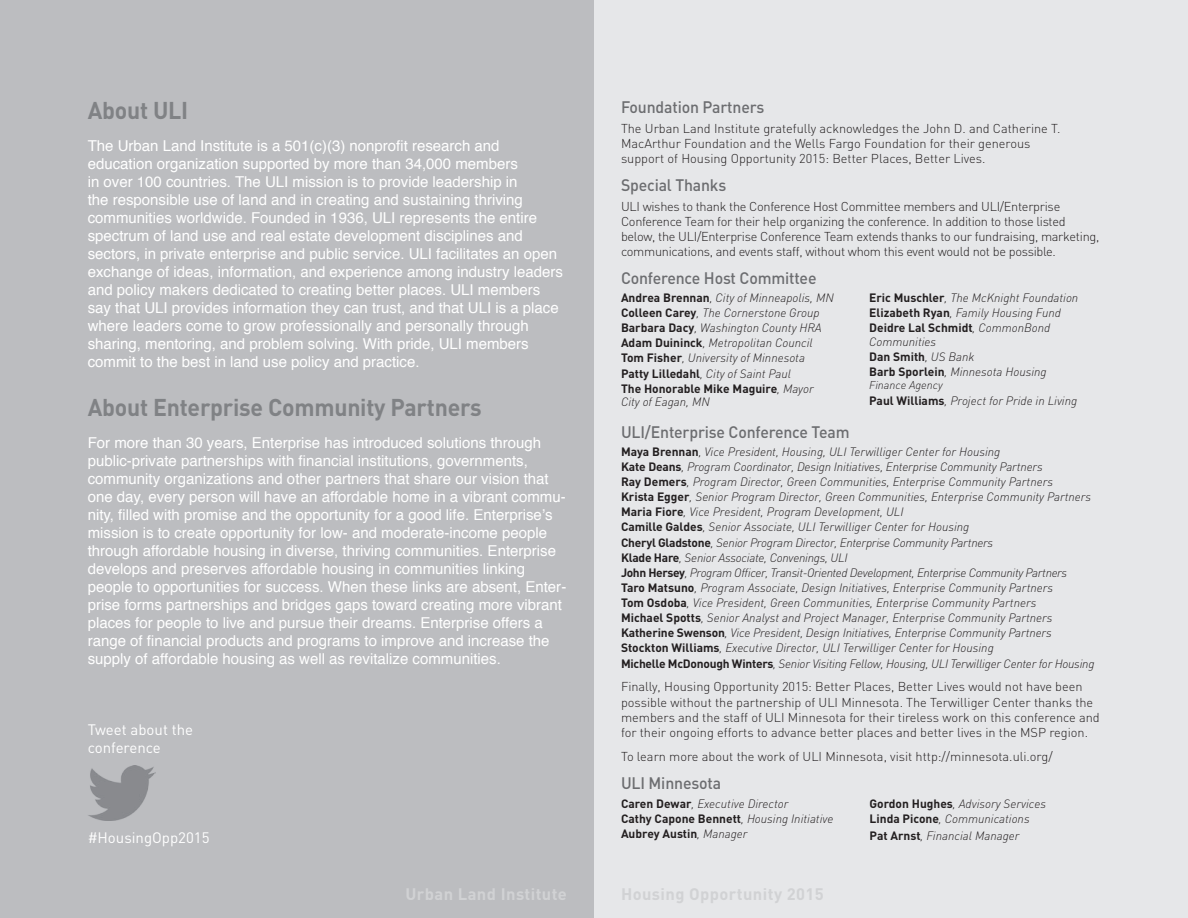
<style>
.page{position:relative;width:1188px;height:918px;background:#fff}
.page>*{position:absolute;margin:0;border:0;box-sizing:border-box;transform-origin:0 0}
.Session{font:700 24px "DIN";letter-spacing:-.01em;color:#808285;scale:.96 1}
.subhead{font:500 16.5px "DIN";letter-spacing:-.01em;color:#6c6d70;scale:.96 1}
.t1{font:700 16.5px "DIN";letter-spacing:.025em;color:#d1d2d4}
.Body{font:15px/18px "Helvetica";color:#fff}
.Body-2{font:15px/18px "DIN";color:#fff}
.Body-3{font:300 12.75px/15.3px "DIN";color:#231f20}
.Body-4{font:300 12.75px/15.3px "DIN";letter-spacing:-.02em;color:#231f20}
.Speaker{font:italic 300 12px/13.5px "DIN";color:#231f20}
.Speaker-2{font:italic 300 12px "DIN";letter-spacing:-.02em;color:#231f20}
.Speaker-3{font:700 12px/13.5px "DIN";color:#231f20}
.Speaker-4{font:italic 300 12px "DIN";letter-spacing:-.03em;color:#231f20}
.Speaker-5{font:italic 300 11.25px "DIN";color:#231f20}
.s1{font-weight:700;font-style:normal}
.s2{font-weight:300;font-style:italic}
</style>
<div class="page">
<div style="left:594px;top:0;width:594px;height:918px;background:#e6e7e9"></div>
<div style="left:0;top:0;width:594px;height:918px;background:#bcbdc0"></div>
<img style="left:88px;top:765px;width:68px;height:55px">
<p class="Session" style="left:88px;top:94px;width:106px">About ULI</p>
<p class="Body" style="left:88px;top:136px;width:477px">The Urban Land Institute is a 501(c)(3) nonprofit research and education organization supported by more than 34,000 members<br>in over 100 countries. The ULI mission is to provide leadership in<br>the responsible use of land and in creating and sustaining thriving communities worldwide. Founded in 1936, ULI represents the entire spectrum of land use and real estate development disciplines and sectors, in private enterprise and public service. ULI facilitates an open exchange of ideas, information, and experience among industry leaders and policy makers dedicated to creating better places. ULI members say that ULI provides information they can trust, and that ULI is a place where leaders come to grow professionally and personally through sharing, mentoring, and problem solving. With pride, ULI members commit to the best in land use policy and practice.</p>
<p class="Session" style="left:88px;top:391px;width:412px">About Enterprise Community Partners</p>
<p class="Body" style="left:88px;top:433px;width:480px">For more than 30 years, Enterprise has introduced solutions through public-private partnerships with financial institutions, governments, community organizations and other partners that share our vision that one day, every person will have an affordable home in a vibrant commu&shy;nity, filled with promise and the opportunity for a good life. Enterprise’s mission is to create opportunity for low- and moderate-income people through affordable housing in diverse, thriving communities. Enterprise develops and preserves affordable housing in communities linking people to opportunities for success. When these links are absent, Enter&shy;prise forms partnerships and bridges gaps toward creating more vibrant places for people to live and pursue their dreams. Enterprise offers a range of financial products and programs to improve and increase the supply of affordable housing as well as revitalize communities.</p>
<p class="Body-2" style="left:88px;top:721px;width:107px">Tweet about the conference</p>
<p class="Body-2" style="left:88px;top:828px;width:123px">#HousingOpp2015</p>
<p class="subhead" style="left:621px;top:96px;width:151px">Foundation Partners</p>
<p class="Body-3" style="left:621px;top:120px;width:441px">The Urban Land Institute gratefully acknowledges the John D. and Catherine T.<br>MacArthur Foundation and the Wells Fargo Foundation for their generous support of Housing Opportunity 2015: Better Places, Better Lives.</p>
<p class="subhead" style="left:621px;top:174px;width:111px">Special Thanks</p>
<p class="Body-4" style="left:621px;top:198px;width:480px">ULI wishes to thank the Conference Host Committee members and ULI/Enterprise Conference Team for their help organizing the conference. In addition to those listed below, the ULI/Enterprise Conference Team extends thanks to our fundraising, marketing, communications, and events staff, without whom this event would not be possible.</p>
<p class="subhead" style="left:621px;top:267px;width:205px">Conference Host Committee</p>
<p class="Speaker" style="left:621px;top:291px;width:214px"><span class="s1">Andrea Brennan</span>, City of Minneapolis, MN</p>
<p class="Speaker" style="left:621px;top:306px;width:200px"><span class="s1">Colleen Carey</span>, The Cornerstone Group</p>
<p class="Speaker" style="left:621px;top:321px;width:202px"><span class="s1">Barbara Dacy</span>, Washington County HRA</p>
<p class="Speaker" style="left:621px;top:336px;width:193px"><span class="s1">Adam Duininck</span>, Metropolitan Council</p>
<p class="Speaker" style="left:621px;top:351px;width:185px"><span class="s1">Tom Fisher</span>, University of Minnesota</p>
<p class="Speaker" style="left:621px;top:366px;width:172px"><span class="s1">Patty Lilledahl</span>, City of Saint Paul</p>
<p class="Speaker-3" style="left:621px;top:381px;width:194px">The Honorable Mike Maguire<span class="s2">, Mayor<br>City of Eagan, MN</span></p>
<p class="Speaker" style="left:869px;top:291px;width:211px"><span class="s1">Eric Muschler</span>, The McKnight Foundation</p>
<p class="Speaker" style="left:869px;top:306px;width:193px"><span class="s1">Elizabeth Ryan</span>, Family Housing Fund</p>
<p class="Speaker" style="left:869px;top:321px;width:183px"><span class="s1">Deidre Lal Schmidt</span>, CommonBond<br>Communities</p>
<p class="Speaker-3" style="left:869px;top:349px;width:107px">Dan Smith<span class="s2">, US Bank</span></p>
<p class="Speaker" style="left:869px;top:365px;width:179px"><span class="s1">Barb Sporlein</span>, Minnesota Housing</p>
<p class="Speaker-5" style="left:869px;top:378px;width:75px">Finance Agency</p>
<p class="Speaker" style="left:869px;top:393px;width:210px"><span class="s1">Paul Williams</span>, Project for Pride in Living</p>
<p class="subhead" style="left:621px;top:421px;width:240px">ULI/Enterprise Conference Team</p>
<p class="Speaker" style="left:621px;top:445px;width:381px"><span class="s1">Maya Brennan</span>, Vice President, Housing, ULI Terwilliger Center for Housing</p>
<p class="Speaker" style="left:621px;top:460px;width:423px"><span class="s1">Kate Deans</span>, Program Coordinator, Design Initiatives, Enterprise Community Partners</p>
<p class="Speaker" style="left:621px;top:475px;width:433px"><span class="s1">Ray Demers</span>, Program Director, Green Communities, Enterprise Community Partners</p>
<p class="Speaker" style="left:621px;top:490px;width:472px"><span class="s1">Krista Egger</span>, Senior Program Director, Green Communities, Enterprise Community Partners</p>
<p class="Speaker" style="left:621px;top:505px;width:284px"><span class="s1">Maria Fiore</span>, Vice President, Program Development, ULI</p>
<p class="Speaker" style="left:621px;top:520px;width:350px"><span class="s1">Camille Galdes</span>, Senior Associate, ULI Terwilliger Center for Housing</p>
<p class="Speaker-2" style="left:621px;top:535px;width:374px"><span class="s1">Cheryl Gladstone</span>, Senior Program Director, Enterprise Community Partners</p>
<p class="Speaker-2" style="left:621px;top:550px;width:228px"><span class="s1">Klade Hare</span>, Senior Associate, Convenings, ULI</p>
<p class="Speaker-4" style="left:621px;top:565px;width:448px"><span class="s1">John Hersey</span>, Program Officer, Transit-Oriented Development, Enterprise Community Partners</p>
<p class="Speaker" style="left:621px;top:581px;width:434px"><span class="s1">Taro Matsuno</span>, Program Associate, Design Initiatives, Enterprise Community Partners</p>
<p class="Speaker" style="left:621px;top:596px;width:417px"><span class="s1">Tom Osdoba</span>, Vice President, Green Communities, Enterprise Community Partners</p>
<p class="Speaker" style="left:621px;top:611px;width:433px"><span class="s1">Michael Spotts</span>, Senior Analyst and Project Manager, Enterprise Community Partners</p>
<p class="Speaker" style="left:621px;top:626px;width:432px"><span class="s1">Katherine Swenson</span>, Vice President, Design Initiatives, Enterprise Community Partners</p>
<p class="Speaker" style="left:621px;top:641px;width:374px"><span class="s1">Stockton Williams</span>, Executive Director, ULI Terwilliger Center for Housing</p>
<p class="Speaker-2" style="left:621px;top:656px;width:475px"><span class="s1">Michelle McDonough Winters</span>, Senior Visiting Fellow, Housing, ULI Terwilliger Center for Housing</p>
<p class="Body-3" style="left:621px;top:679px;width:480px">Finally, Housing Opportunity 2015: Better Places, Better Lives would not have been possible without the partnership of ULI Minnesota. The Terwilliger Center thanks the members and the staff of ULI Minnesota for their tireless work on this conference and for their ongoing efforts to advance better places and better lives in the MSP region.</p>
<p class="Body-3" style="left:621px;top:749px;width:433px">To learn more about the work of ULI Minnesota, visit http://minnesota.uli.org/</p>
<p class="subhead" style="left:621px;top:772px;width:106px">ULI Minnesota</p>
<p class="Speaker" style="left:621px;top:797px;width:169px"><span class="s1">Caren Dewar</span>, Executive Director</p>
<p class="Speaker-3" style="left:621px;top:811px;width:214px">Cathy Capone Bennett<span class="s2">, Housing Initiative</span></p>
<p class="Speaker-3" style="left:621px;top:827px;width:128px">Aubrey Austin<span class="s2">, Manager</span></p>
<p class="t1" style="left:621px;top:883px;width:204px">Housing Opportunity 2015</p>
<p class="Speaker" style="left:870px;top:797px;width:178px"><span class="s1">Gordon Hughes</span>, Advisory Services</p>
<p class="Speaker" style="left:870px;top:812px;width:162px"><span class="s1">Linda Picone</span>, Communications</p>
<p class="Speaker" style="left:870px;top:829px;width:151px"><span class="s1">Pat Arnst</span>, Financial Manager</p>
</div>
